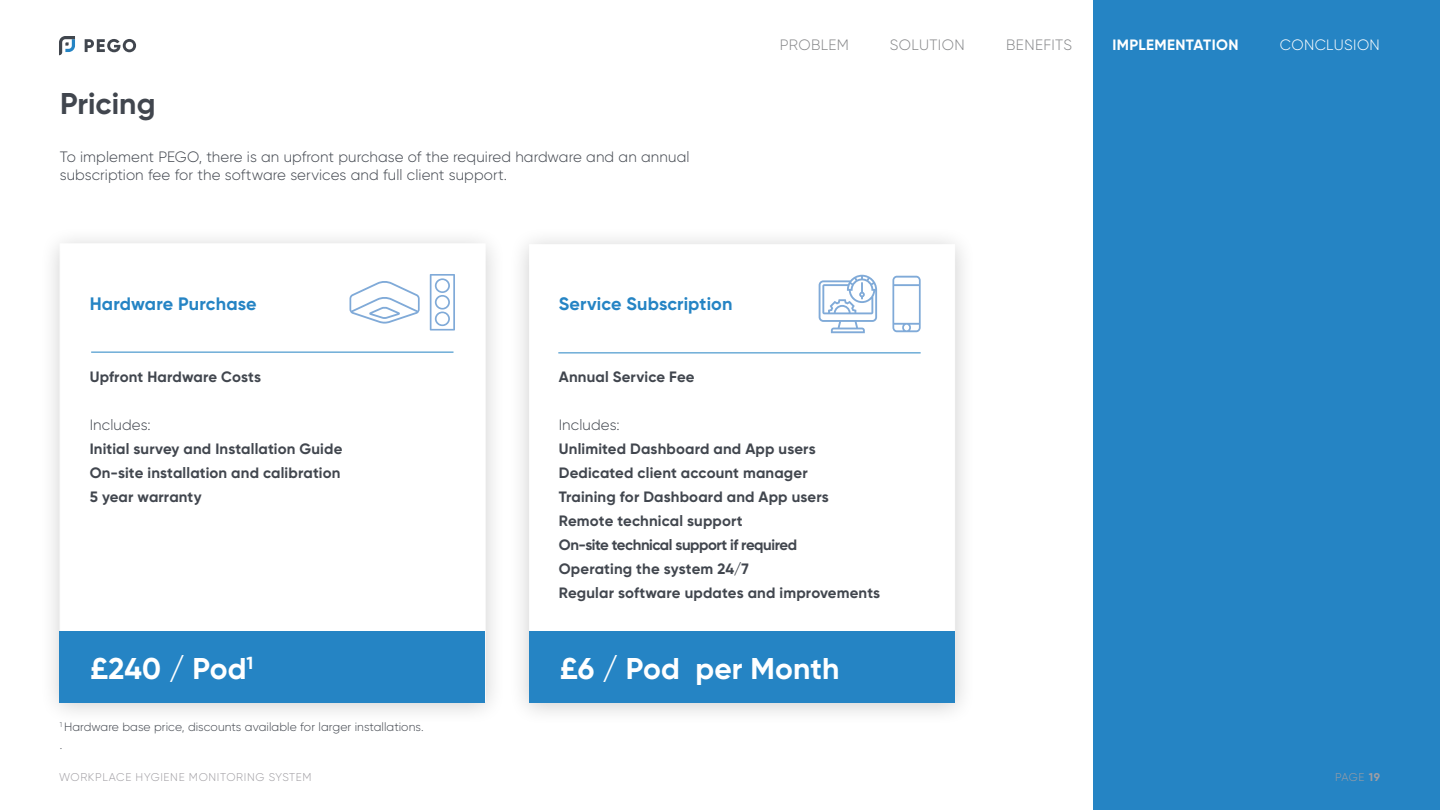
<style>
.page{position:relative;width:1440px;height:810px;background:#fff}
.page>*{position:absolute;margin:0;border:0;box-sizing:border-box;transform-origin:0 0}
.t1{font:700 30px "Gilroy";letter-spacing:.005em;color:#fff}
.t2{font:700 30px "Gilroy";color:#41464e}
.t3{font:700 18px "Gilroy";letter-spacing:.01em;color:#2584c4}
.t4{font:700 17.48px "Gilroy";color:#fff}
.t5{font:700 15px "Gilroy";letter-spacing:.01em;color:#41464e}
.t6{font:300 15px/18px "Gilroy";letter-spacing:.005em;color:#41464e}
.t7{font:700 15px "Gilroy";letter-spacing:-.03em;color:#41464e}
.t8{font:300 15px "Gilroy";letter-spacing:.025em;color:#868789}
.t9{font:700 15px "Gilroy";letter-spacing:.025em;color:#fff}
.t10{font:300 15px "Gilroy";letter-spacing:.025em;color:#fff}
.TOC_Style{font:300 12px "Gilroy";letter-spacing:.005em;color:#41464e}
.t11{font:300 11.25px "Gilroy";letter-spacing:.06em;color:#a09ea3}
.s1{font-weight:700}
</style>
<div class="page">
<div style="left:1094px;top:0;width:346px;height:810px;background:#2584c4"></div>
<div style="left:39px;top:225px;width:468px;height:501px;background:#000;opacity:.2"></div>
<div style="left:60px;top:244px;width:425px;height:458px;background:#fff"></div>
<div style="left:509px;top:226px;width:467px;height:501px;background:#000;opacity:.2"></div>
<div style="left:529px;top:244px;width:426px;height:459px;background:#fff"></div>
<div style="left:60px;top:632px;width:425px;height:71px;background:#2584c4"></div>
<div style="left:530px;top:632px;width:425px;height:71px;background:#2584c4"></div>
<hr style="left:91px;top:352px;width:363px;height:1px;background:#2584c4">
<hr style="left:558px;top:352px;width:363px;height:1px;background:#2584c4">
<svg style="left:59px;top:36px;width:16px;height:19px"></svg>
<svg style="left:85px;top:39px;width:51px;height:13px"></svg>
<svg style="left:892px;top:276px;width:29px;height:56px"></svg>
<svg style="left:819px;top:275px;width:58px;height:58px"></svg>
<svg style="left:430px;top:274px;width:25px;height:57px"></svg>
<svg style="left:350px;top:281px;width:70px;height:43px"></svg>
<p class="t2" style="left:60px;top:85px;width:97px">Pricing</p>
<p class="t6" style="left:60px;top:148px;width:631px">To implement PEGO, there is an upfront purchase of the required hardware and an annual subscription fee for the software services and full client support.</p>
<p class="t3" style="left:90px;top:292px;width:168px">Hardware Purchase</p>
<p class="t3" style="left:559px;top:292px;width:175px">Service Subscription</p>
<p class="t8" style="left:780px;top:36px;width:71px">PROBLEM</p>
<p class="t8" style="left:890px;top:36px;width:76px">SOLUTION</p>
<p class="t8" style="left:1006px;top:36px;width:67px">BENEFITS</p>
<p class="t9" style="left:1112px;top:35px;width:128px">IMPLEMENTATION</p>
<p class="t10" style="left:1280px;top:36px;width:102px">CONCLUSION</p>
<p class="t5" style="left:90px;top:367px;width:173px">Upfront Hardware Costs</p>
<p class="t6" style="left:90px;top:415px;width:62px">Includes:</p>
<p class="t5" style="left:90px;top:439px;width:254px">Initial survey and Installation Guide</p>
<p class="t5" style="left:90px;top:463px;width:252px">On-site installation and calibration</p>
<p class="t5" style="left:90px;top:487px;width:113px">5 year warranty</p>
<p class="t5" style="left:559px;top:367px;width:137px">Annual Service Fee</p>
<p class="t6" style="left:559px;top:415px;width:62px">Includes:</p>
<p class="t5" style="left:559px;top:439px;width:258px">Unlimited Dashboard and App users</p>
<p class="t5" style="left:559px;top:463px;width:250px">Dedicated client account manager</p>
<p class="t5" style="left:559px;top:487px;width:272px">Training for Dashboard and App users</p>
<p class="t5" style="left:559px;top:511px;width:185px">Remote technical support</p>
<p class="t7" style="left:559px;top:535px;width:240px">On-site technical support if required</p>
<p class="t5" style="left:559px;top:559px;width:192px">Operating the system 24/7</p>
<p class="t5" style="left:559px;top:583px;width:323px">Regular software updates and improvements</p>
<p class="t1" style="left:91px;top:650px;width:157px">£240 / Pod</p>
<p class="t1" style="left:560px;top:650px;width:281px">£6 / Pod per Month</p>
<p class="t4" style="left:247px;top:652px;width:8px">1</p>
<p class="TOC_Style" style="left:60px;top:720px;width:365px"><sup>1</sup> Hardware base price, discounts available for larger installations.</p>
<p class="TOC_Style" style="left:60px;top:738px;width:4px">.</p>
<p class="t11" style="left:59px;top:771px;width:254px">WORKPLACE HYGIENE MONITORING SYSTEM</p>
<p class="t11" style="left:1335px;top:771px;width:46px">PAGE <span class="s1">19</span></p>
</div>
